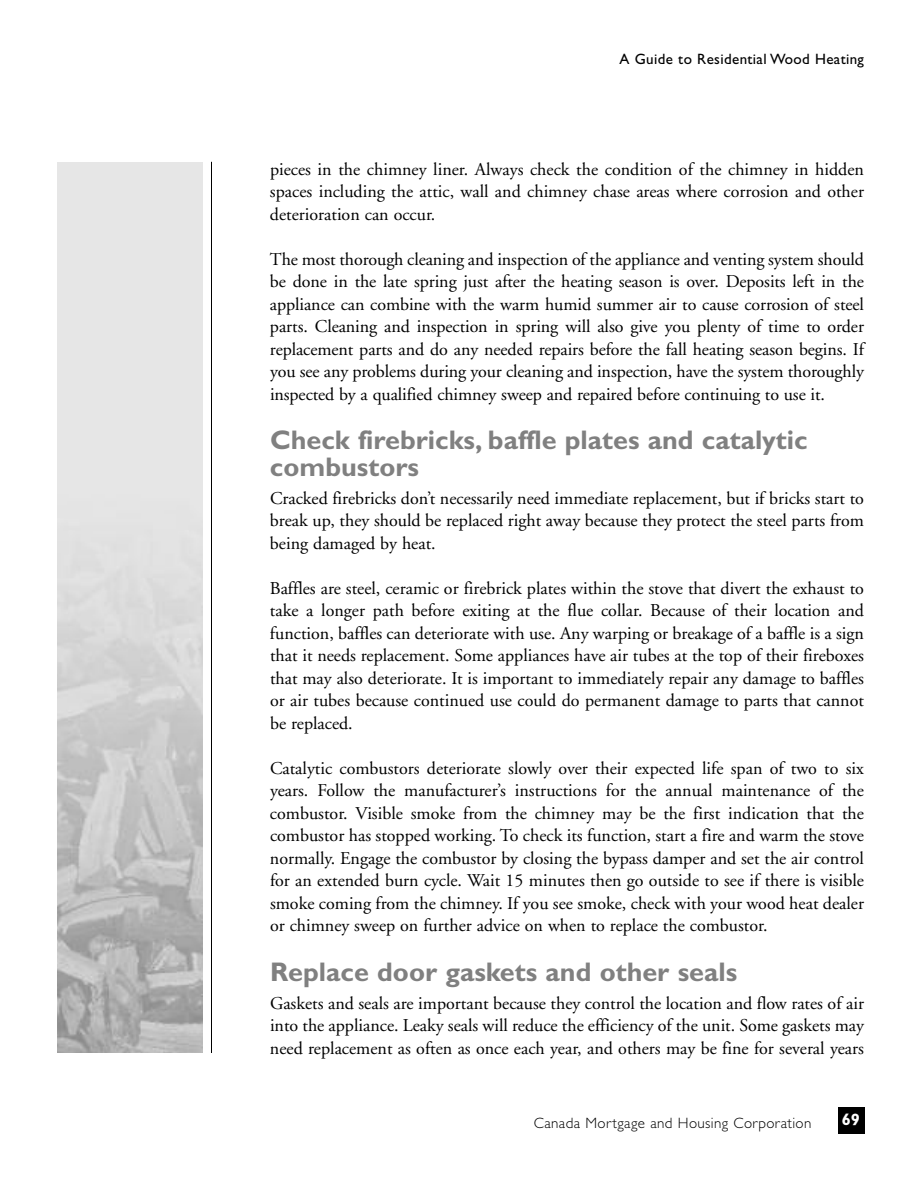
<style>
.page{position:relative;width:918px;height:1188px;background:#fff}
.page>*{position:absolute;margin:0;border:0;box-sizing:border-box;transform-origin:0 0}
.t1{font:700 27px/27px "Gill Sans Std";color:#808080}
.t2{font:18px/22.5px "Adobe Garamond";color:#000;text-align:justify}
.t3{font:700 16.5px "Gill Sans Std";color:#fff}
.t4{font:300 15px "Gill Sans Std";letter-spacing:.025em;color:#000}
.t5{font:15px "Gill Sans Std";letter-spacing:.025em;color:#000}
</style>
<div class="page">
<div style="left:838px;top:1107px;width:27px;height:27px;background:#000"></div>
<hr style="left:211px;top:162px;width:1px;height:891px;background:#000">
<div style="left:57px;top:162px;width:146px;height:891px;background:#e6e6e6"></div>
<img style="left:57px;top:565px;width:146px;height:488px">
<p class="t5" style="left:619px;top:53px;width:246px">A Guide to Residential Wood Heating</p>
<p class="t2" style="left:270px;top:159px;width:596px">pieces in the chimney liner. Always check the condition of the chimney in hidden spaces including the attic, wall and chimney chase areas where corrosion and other deterioration can occur.</p>
<p class="t2" style="left:270px;top:249px;width:596px">The most thorough cleaning and inspection of the appliance and venting system should be done in the late spring just after the heating season is over. Deposits left in the appliance can combine with the warm humid summer air to cause corrosion of steel parts. Cleaning and inspection in spring will also give you plenty of time to order replacement parts and do any needed repairs before the fall heating season begins. If you see any problems during your cleaning and inspection, have the system thoroughly inspected by a qualified chimney sweep and repaired before continuing to use it.</p>
<h1 class="t1" style="left:270px;top:429px;width:539px">Check firebricks, baffle plates and catalytic combustors</h1>
<p class="t2" style="left:270px;top:489px;width:596px">Cracked firebricks don’t necessarily need immediate replacement, but if bricks start to break up, they should be replaced right away because they protect the steel parts from being damaged by heat.</p>
<p class="t2" style="left:270px;top:579px;width:596px">Baffles are steel, ceramic or firebrick plates within the stove that divert the exhaust to take a longer path before exiting at the flue collar. Because of their location and function, baffles can deteriorate with use. Any warping or breakage of a baffle is a sign that it needs replacement. Some appliances have air tubes at the top of their fireboxes that may also deteriorate. It is important to immediately repair any damage to baffles or air tubes because continued use could do permanent damage to parts that cannot be replaced.</p>
<p class="t2" style="left:270px;top:759px;width:596px">Catalytic combustors deteriorate slowly over their expected life span of two to six years. Follow the manufacturer’s instructions for the annual maintenance of the combustor. Visible smoke from the chimney may be the first indication that the combustor has stopped working. To check its function, start a fire and warm the stove normally. Engage the combustor by closing the bypass damper and set the air control for an extended burn cycle. Wait 15 minutes then go outside to see if there is visible smoke coming from the chimney. If you see smoke, check with your wood heat dealer or chimney sweep on further advice on when to replace the combustor.</p>
<h1 class="t1" style="left:270px;top:961px;width:469px">Replace door gaskets and other seals</h1>
<p class="t2" style="left:270px;top:993px;width:596px">Gaskets and seals are important because they control the location and flow rates of air into the appliance. Leaky seals will reduce the efficiency of the unit. Some gaskets may need replacement as often as once each year, and others may be fine for several years</p>
<p class="t4" style="left:534px;top:1117px;width:279px">Canada Mortgage and Housing Corporation</p>
<p class="t3" style="left:842px;top:1114px;width:20px">69</p>
</div>
